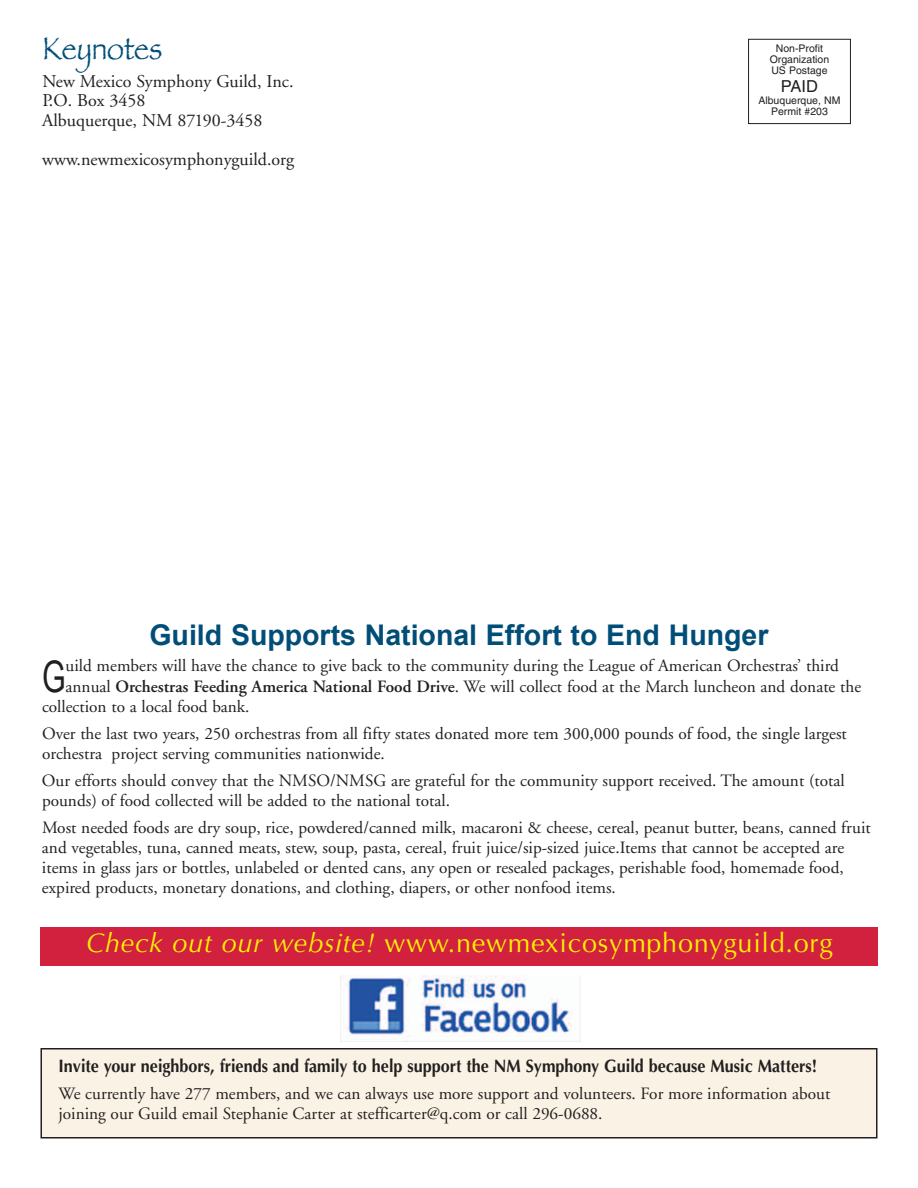
<style>
.page{position:relative;width:918px;height:1188px;background:#fff}
.page>*{position:absolute;margin:0;border:0;box-sizing:border-box;transform-origin:0 0}
.t1{font:43.5px "Arial";color:#231f20;scale:.7 1}
.t2{font:33px "Papyrus Plain";color:#004e78;scale:.85 1}
.t3{font:700 28.5px "Arial";color:#004e78}
.t4{font:27px "Optima";letter-spacing:.03em;color:#fff101}
.t5{font:18px/19.5px "Adobe Garamond";color:#231f20}
.t6{font:700 18px "Optima";color:#231f20;scale:.9 1}
.t7{font:17.25px/20.2px "Adobe Garamond";color:#231f20}
.t8{font:16.5px "Helvetica";color:#231f20}
.t9{font:10.5px/11.2px "Helvetica";color:#231f20;text-align:center}
.s1{font-weight:600}
.s2{font-style:italic}
</style>
<div class="page">
<div style="left:748px;top:39px;width:103px;height:85px;border:1px solid #231f20"></div>
<div style="left:41px;top:1049px;width:836px;height:89px;background:#faf3e5"></div>
<div style="left:40px;top:1048px;width:838px;height:90px;border:2px solid #231f20"></div>
<div style="left:40px;top:927px;width:838px;height:39px;background:#d1213e"></div>
<img style="left:345px;top:976px;width:235px;height:65px">
<h2 class="t2" style="left:42px;top:28px;width:143px">Keynotes</h2>
<p class="t5" style="left:42px;top:73px;width:253px">New Mexico Symphony Guild, Inc.<br>P.O. Box 3458<br>Albuquerque, NM 87190-3458</p>
<p class="t5" style="left:42px;top:151px;width:254px">www.newmexicosymphonyguild.org</p>
<p class="t9" style="left:770px;top:44px;width:61px">Non-Profit<br>Organization<br>US Postage</p>
<p class="t8" style="left:781px;top:81px;width:39px">PAID</p>
<p class="t9" style="left:758px;top:95px;width:83px">Albuquerque, NM<br>Permit #203</p>
<h3 class="t3" style="left:149px;top:619px;width:621px">Guild Supports National Effort to End Hunger</h3>
<h1 class="t1" style="left:42px;top:652px;width:35px">G</h1>
<p class="t7" style="left:66px;top:657px;width:775px">uild members will have the chance to give back to the community during the League of American Orchestras’ third</p>
<p class="t7" style="left:66px;top:678px;width:797px">annual <span class="s1">Orchestras Feeding America National Food Drive</span>. We will collect food at the March luncheon and donate the</p>
<p class="t7" style="left:42px;top:698px;width:209px">collection to a local food bank.</p>
<p class="t7" style="left:42px;top:725px;width:806px">Over the last two years, 250 orchestras from all fifty states donated more tem 300,000 pounds of food, the single largest orchestra project serving communities nationwide.</p>
<p class="t7" style="left:42px;top:772px;width:804px">Our efforts should convey that the NMSO/NMSG are grateful for the community support received. The amount (total pounds) of food collected will be added to the national total.</p>
<p class="t7" style="left:42px;top:819px;width:830px">Most needed foods are dry soup, rice, powdered/canned milk, macaroni &amp; cheese, cereal, peanut butter, beans, canned fruit and vegetables, tuna, canned meats, stew, soup, pasta, cereal, fruit juice/sip-sized juice.Items that cannot be accepted are items in glass jars or bottles, unlabeled or dented cans, any open or resealed packages, perishable food, homemade food, expired products, monetary donations, and clothing, diapers, or other nonfood items.</p>
<h3 class="t4" style="left:86px;top:932px;width:748px"><span class="s2">Check out our website!</span> www.newmexicosymphonyguild.org</h3>
<p class="t6" style="left:59px;top:1058px;width:844px">Invite your neighbors, friends and family to help support the NM Symphony Guild because Music Matters!</p>
<p class="t7" style="left:58px;top:1084px;width:773px">We currently have 277 members, and we can always use more support and volunteers. For more information about joining our Guild email Stephanie Carter at stefficarter@q.com or call 296-0688.</p>
</div>
